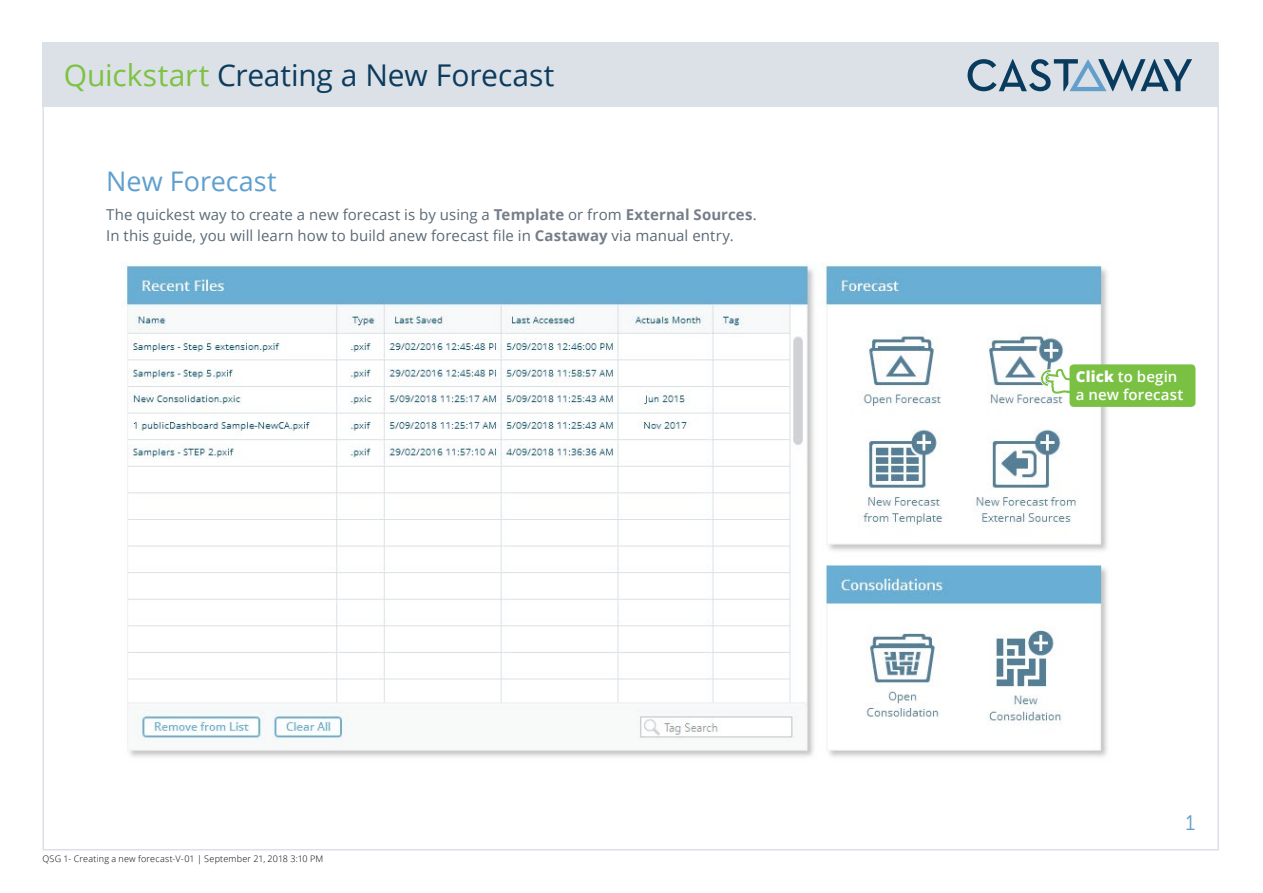
<style>
.page{position:relative;width:1263px;height:893px;background:#fff}
.page>*{position:absolute;margin:0;border:0;box-sizing:border-box;transform-origin:0 0}
.t1{font:30px "Open Sans";letter-spacing:-.005em;color:#0d3b5d}
.t2{font:27px "Open Sans";color:#5f9fce}
.t3{font:21px "Museo Sans 300";color:#5f9fce}
.t4{font:15px/21px "Open Sans";letter-spacing:.005em;color:#5a6a76}
.t5{font:600 15px/18px "Open Sans";letter-spacing:.01em;color:#fff}
.t6{font:300 9px "Open Sans";letter-spacing:.025em;color:#000}
.s1{color:#7dc242}
.s2{font-weight:700;color:#757e89}
.s3{font-weight:800}
</style>
<div class="page">
<div style="left:43px;top:43px;width:1175px;height:64px;background:#dbe1e7"></div>
<svg style="left:967px;top:59px;width:225px;height:32px"></svg>
<svg style="left:125px;top:265px;width:983px;height:492px"></svg>
<svg style="left:1040px;top:364px;width:31px;height:31px"></svg>
<div style="left:1069px;top:364px;width:126px;height:43px;background:#7ac143;border-radius:4px"></div>
<h1 class="t1" style="left:64px;top:55px;width:492px"><span class="s1">Quickstart</span> Creating a New Forecast</h1>
<h2 class="t2" style="left:106px;top:162px;width:172px">New Forecast</h2>
<p class="t4" style="left:106px;top:204px;width:652px">The quickest way to create a new forecast is by using a <span class="s2">Template</span> or from <span class="s2">External Sources</span>.<br>In this guide, you will learn how to build anew forecast file in <span class="s2">Castaway</span> via manual entry.</p>
<p class="t6" style="left:43px;top:852px;width:282px">QSG 1- Creating a new forecast-V-01 | September 21, 2018 3:10 PM</p>
<p class="t5" style="left:1076px;top:367px;width:109px"><span class="s3">Click</span> to begin a new forecast</p>
<h3 class="t3" style="left:1185px;top:811px;width:11px">1</h3>
</div>
